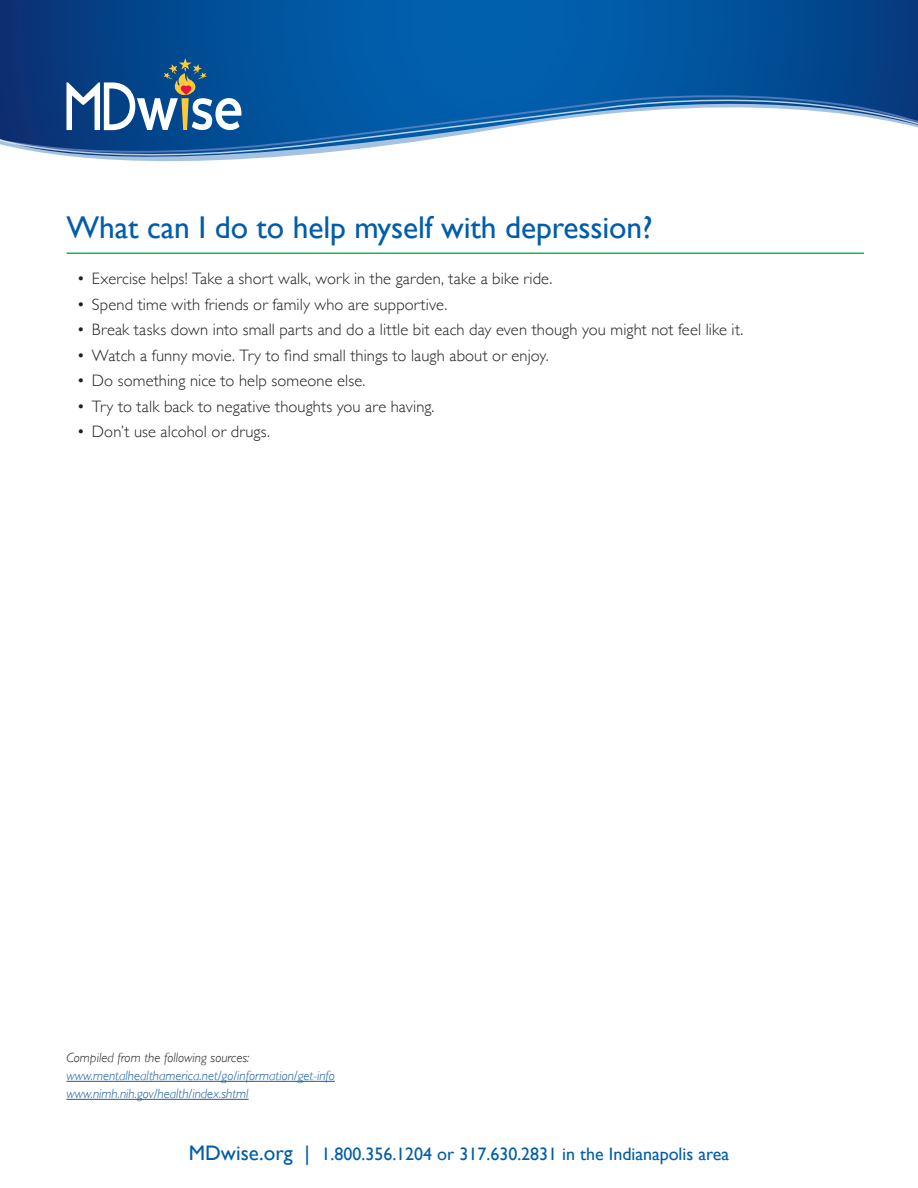
<style>
.page{position:relative;width:918px;height:1188px;background:#fff}
.page>*{position:absolute;margin:0;border:0;box-sizing:border-box;transform-origin:0 0}
.t1{font:31.5px "Gill Sans";letter-spacing:-.005em;color:#015dab}
.t2{font:18px "Gill Sans";color:#015dab}
.t3{font:300 16.5px "Gill Sans";letter-spacing:.005em;color:#231f20}
.t4{font:italic 300 13.5px/18px "Gill Sans";color:#175d9e}
.t5{font:italic 300 13.5px "Gill Sans";color:#231f20}
.s1{font-size:21px}
</style>
<div class="page">
<hr style="left:67px;top:253px;width:797px;height:1px;background:#23b24b">
<hr style="left:66px;top:1081px;width:269px;height:1px;background:#175d9e">
<hr style="left:66px;top:1099px;width:183px;height:1px;background:#175d9e">
<svg style="left:0;top:0;width:918px;height:162px;background:#0f599f"></svg>
<svg style="left:0;top:93px;width:918px;height:5px;background:#07539c"></svg>
<svg style="left:0;top:98px;width:918px;height:59px"></svg>
<svg style="left:67px;top:58px;width:174px;height:72px"></svg>
<h1 class="t1" style="left:66px;top:209px;width:588px">What can I do to help myself with depression?</h1>
<p class="t3" style="left:77px;top:266px;width:477px">• Exercise helps! Take a short walk, work in the garden, take a bike ride.</p>
<p class="t3" style="left:77px;top:291px;width:372px">• Spend time with friends or family who are supportive.</p>
<p class="t3" style="left:77px;top:317px;width:668px">• Break tasks down into small parts and do a little bit each day even though you might not feel like it.</p>
<p class="t3" style="left:77px;top:342px;width:473px">• Watch a funny movie. Try to find small things to laugh about or enjoy.</p>
<p class="t3" style="left:77px;top:368px;width:290px">• Do something nice to help someone else.</p>
<p class="t3" style="left:77px;top:393px;width:359px">• Try to talk back to negative thoughts you are having.</p>
<p class="t3" style="left:77px;top:419px;width:195px">• Don’t use alcohol or drugs.</p>
<p class="t5" style="left:66px;top:1050px;width:185px">Compiled from the following sources:</p>
<p class="t4" style="left:66px;top:1067px;width:270px">www.mentalhealthamerica.net/go/information/get-info www.nimh.nih.gov/health/index.shtml</p>
<p class="t2" style="left:189px;top:1144px;width:542px"><span class="s1">MDwise.org |</span> 1.800.356.1204 or 317.630.2831 in the Indianapolis area</p>
</div>
